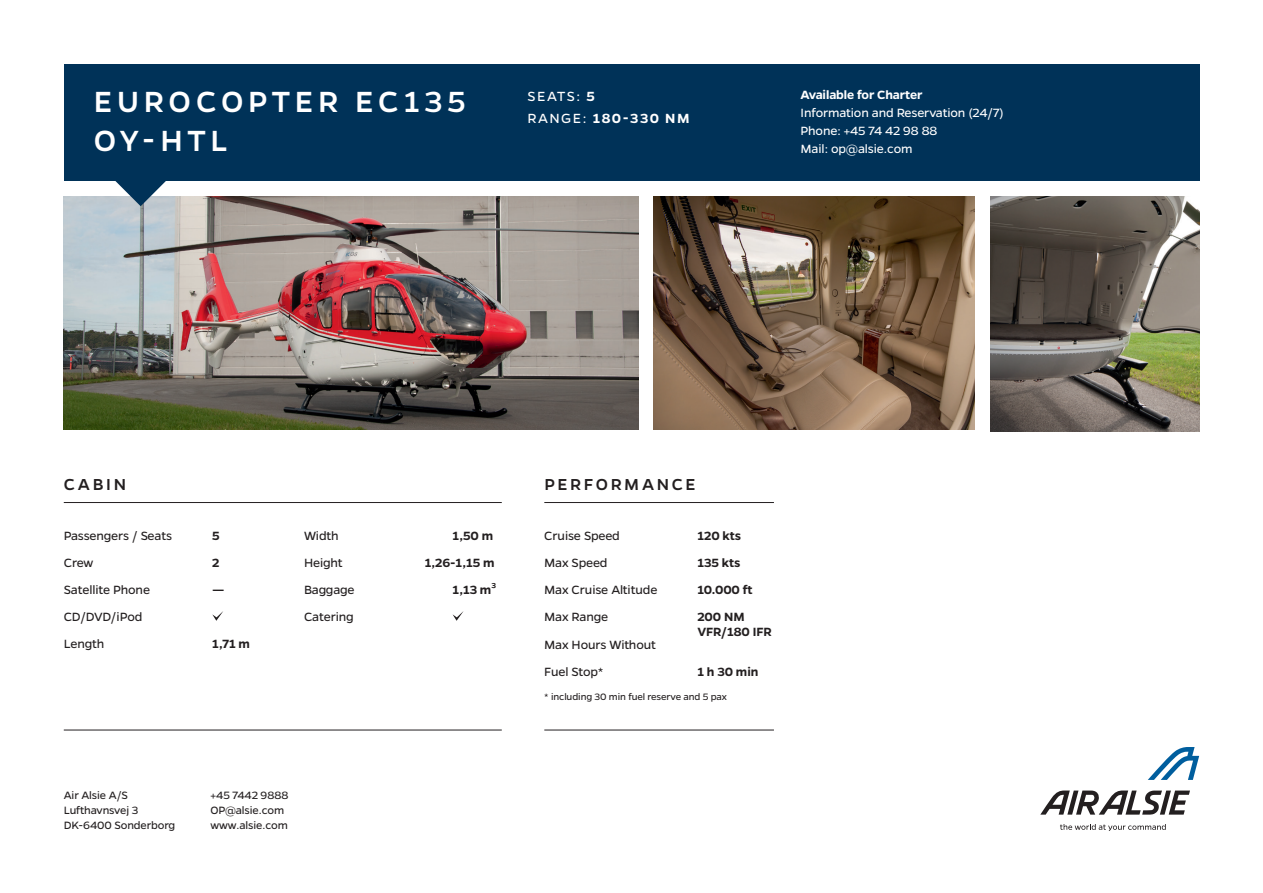
<style>
.page{position:relative;width:1263px;height:893px;background:#fff}
.page>*{position:absolute;margin:0;border:0;box-sizing:border-box;transform-origin:0 0}
.t1{font:500 33px/39.6px "Gentona";letter-spacing:.14em;color:#fff}
.t2{font:500 18px "Gentona";letter-spacing:.15em;color:#231f20}
.t3{font:15px/22.5px "Gentona";letter-spacing:.09em;color:#fff}
.t4{font:13.5px/27px "Gentona";letter-spacing:-.01em;color:#231f20}
.t5{font:600 13.5px/15px "Gentona";letter-spacing:-.005em;color:#231f20}
.t6{font:13.5px/18px "Gentona";letter-spacing:-.01em;color:#fff}
.t7{font:600 13.5px "Gentona";letter-spacing:-.01em;color:#fff}
.t8{font:12px/15px "Gentona";letter-spacing:-.01em;color:#231f20}
.t9{font:10.5px "Gentona";letter-spacing:-.01em;color:#231f20}
.s1{font-weight:600}
</style>
<div class="page">
<svg style="left:1060px;top:824px;width:106px;height:7px"></svg>
<svg style="left:1148px;top:747px;width:51px;height:33px"></svg>
<svg style="left:1040px;top:790px;width:150px;height:25px"></svg>
<svg style="left:212px;top:611px;width:11px;height:10px"></svg>
<svg style="left:453px;top:611px;width:11px;height:10px"></svg>
<hr style="left:64px;top:502px;width:438px;height:1px;background:#231f20">
<hr style="left:544px;top:502px;width:230px;height:1px;background:#231f20">
<hr style="left:64px;top:730px;width:438px;height:1px;background:#231f20">
<hr style="left:544px;top:730px;width:230px;height:1px;background:#231f20">
<img style="left:64px;top:196px;width:574px;height:234px">
<svg style="left:114px;top:181px;width:54px;height:25px"></svg>
<img style="left:990px;top:196px;width:209px;height:235px">
<div style="left:64px;top:64px;width:1135px;height:117px;background:#003258"></div>
<img style="left:654px;top:196px;width:321px;height:234px">
<h1 class="t1" style="left:94px;top:81px;width:373px">EUROCOPTER EC135<br>OY-HTL</h1>
<p class="t3" style="left:527px;top:85px;width:164px">SEATS: <span class="s1">5<br></span>RANGE: <span class="s1">180-330 NM</span></p>
<p class="t7" style="left:801px;top:87px;width:123px">Available for Charter</p>
<p class="t6" style="left:801px;top:104px;width:205px">Information and Reservation (24/7)<br>Phone: +45 74 42 98 88<br>Mail: op@alsie.com</p>
<h2 class="t2" style="left:64px;top:474px;width:64px">CABIN</h2>
<h2 class="t2" style="left:544px;top:474px;width:153px">PERFORMANCE</h2>
<p class="t4" style="left:64px;top:522px;width:110px">Passengers / Seats</p>
<p class="t5" style="left:212px;top:528px;width:9px">5</p>
<p class="t4" style="left:64px;top:549px;width:31px">Crew</p>
<p class="t5" style="left:212px;top:555px;width:9px">2</p>
<p class="t4" style="left:64px;top:576px;width:88px">Satellite Phone</p>
<p class="t5" style="left:212px;top:582px;width:14px">—</p>
<p class="t4" style="left:64px;top:603px;width:80px">CD/DVD/iPod<br>Length</p>
<p class="t5" style="left:212px;top:636px;width:39px">1,71 m</p>
<p class="t4" style="left:304px;top:522px;width:36px">Width</p>
<p class="t5" style="left:453px;top:528px;width:42px">1,50 m</p>
<p class="t4" style="left:304px;top:549px;width:40px">Height</p>
<p class="t5" style="left:425px;top:555px;width:71px">1,26-1,15 m</p>
<p class="t4" style="left:304px;top:576px;width:52px">Baggage</p>
<p class="t5" style="left:453px;top:582px;width:45px">1,13 m³</p>
<p class="t4" style="left:304px;top:603px;width:51px">Catering</p>
<p class="t8" style="left:64px;top:788px;width:113px">Air Alsie A/S<br>Lufthavnsvej 3<br>DK-6400 Sonderborg</p>
<p class="t8" style="left:210px;top:788px;width:79px">+45 7442 9888<br>OP@alsie.com www.alsie.com</p>
<p class="t4" style="left:544px;top:522px;width:77px">Cruise Speed</p>
<p class="t5" style="left:697px;top:528px;width:45px">120 kts</p>
<p class="t4" style="left:544px;top:549px;width:65px">Max Speed</p>
<p class="t5" style="left:697px;top:555px;width:45px">135 kts</p>
<p class="t4" style="left:544px;top:576px;width:115px">Max Cruise Altitude</p>
<p class="t5" style="left:697px;top:582px;width:57px">10.000 ft</p>
<p class="t4" style="left:544px;top:603px;width:65px">Max Range</p>
<p class="t5" style="left:697px;top:609px;width:76px">200 NM<br>VFR/180 IFR</p>
<p class="t4" style="left:544px;top:631px;width:113px">Max Hours Without<br>Fuel Stop*</p>
<p class="t5" style="left:697px;top:664px;width:63px">1 h 30 min</p>
<p class="t9" style="left:544px;top:691px;width:184px">* including 30 min fuel reserve and 5 pax</p>
</div>
